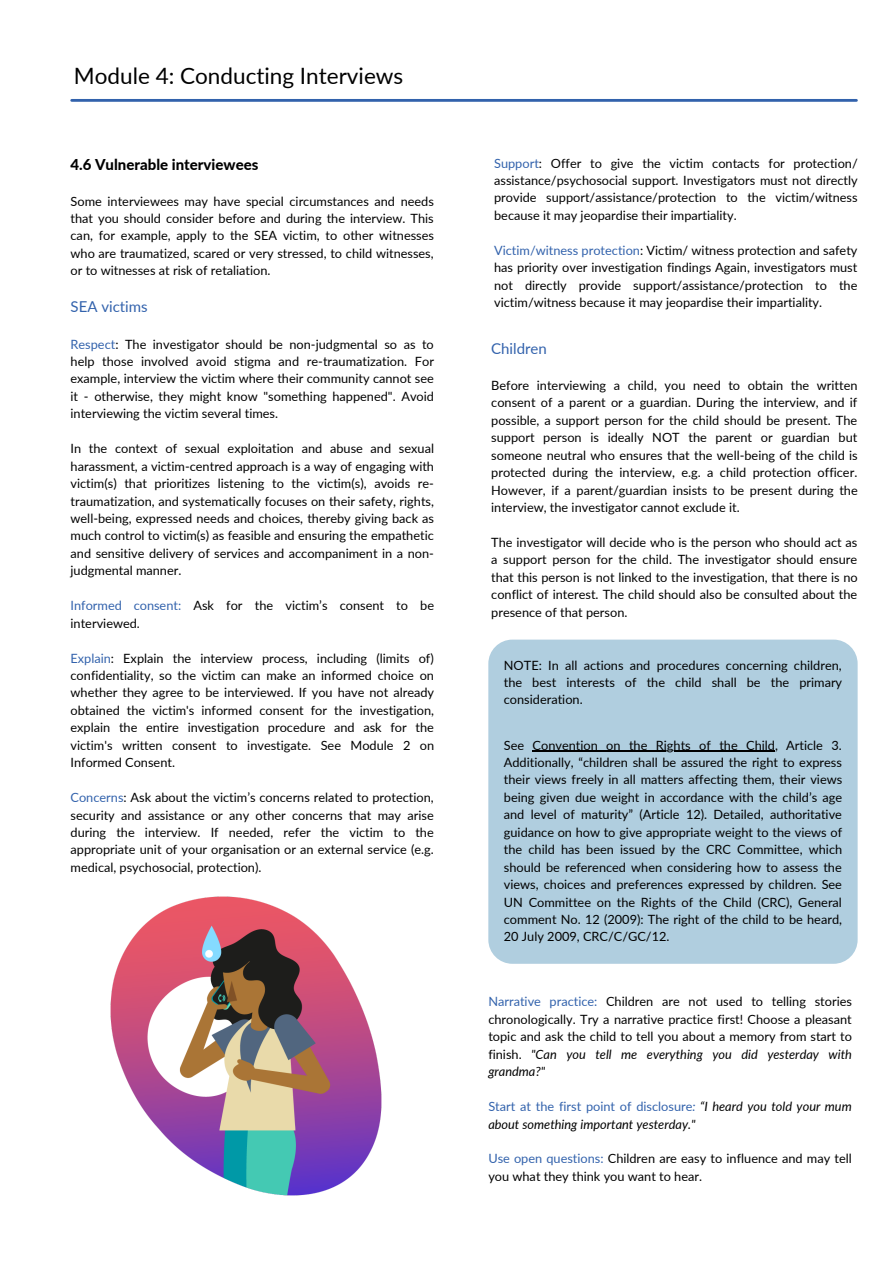
<style>
.page{position:relative;width:893px;height:1263px;background:#fff}
.page>*{position:absolute;margin:0;border:0;box-sizing:border-box;transform-origin:0 0}
.t1{font:22.5px "Lato";color:#000}
.t2{font:800 15px "Lato";color:#000}
.t3{font:15px "Lato";color:#3262ac}
.t4{font:12.75px/17.5px "Lato";color:#000;text-align:justify}
.t5{font:italic 12.75px/17.5px "Lato";color:#000}
.s1{color:#3262ac}
.s2{font-style:italic}
.s3{font-style:normal;color:#3262ac}
</style>
<div class="page">
<hr style="left:72px;top:99px;width:784px;height:3px;background:#3262ac">
<div style="left:488px;top:640px;width:369px;height:324px;background:#b0cedf;border-radius:24px"></div>
<hr style="left:532px;top:751px;width:243px;height:1px;background:#000">
<img style="left:110px;top:896px;width:272px;height:300px">
<h1 class="t1" style="left:74px;top:62px;width:331px">Module 4: Conducting Interviews</h1>
<p class="t2" style="left:71px;top:155px;width:189px">4.6 Vulnerable interviewees</p>
<p class="t4" style="left:71px;top:192px;width:365px">Some interviewees may have special circumstances and needs that you should consider before and during the interview. This can, for example, apply to the SEA victim, to other witnesses who are traumatized, scared or very stressed, to child witnesses, or to witnesses at risk of retaliation.</p>
<p class="t3" style="left:71px;top:298px;width:79px">SEA victims</p>
<p class="t4" style="left:71px;top:335px;width:365px"><span class="s1">Respect</span>: The investigator should be non-judgmental so as to help those involved avoid stigma and re-traumatization. For example, interview the victim where their community cannot see it - otherwise, they might know "something happened". Avoid interviewing the victim several times.</p>
<p class="t4" style="left:71px;top:439px;width:365px">In the context of sexual exploitation and abuse and sexual harassment, a victim-centred approach is a way of engaging with victim(s) that prioritizes listening to the victim(s), avoids re&shy;traumatization, and systematically focuses on their safety, rights, well-being, expressed needs and choices, thereby giving back as much control to victim(s) as feasible and ensuring the empathetic and sensitive delivery of services and accompaniment in a non&shy;judgmental manner.</p>
<p class="t4" style="left:71px;top:596px;width:365px"><span class="s1">Informed consent:</span> Ask for the victim’s consent to be interviewed.</p>
<p class="t4" style="left:71px;top:649px;width:365px"><span class="s1">Explain</span>: Explain the interview process, including (limits of) confidentiality, so the victim can make an informed choice on whether they agree to be interviewed. If you have not already obtained the victim's informed consent for the investigation, explain the entire investigation procedure and ask for the victim's written consent to investigate. See Module 2 on Informed Consent.</p>
<p class="t4" style="left:71px;top:788px;width:365px"><span class="s1">Concerns</span>: Ask about the victim’s concerns related to protection, security and assistance or any other concerns that may arise during the interview. If needed, refer the victim to the appropriate unit of your organisation or an external service (e.g. medical, psychosocial, protection).</p>
<p class="t4" style="left:494px;top:154px;width:365px"><span class="s1">Support</span>: Offer to give the victim contacts for protection/ assistance/psychosocial support. Investigators must not directly provide support/assistance/protection to the victim/witness because it may jeopardise their impartiality.</p>
<p class="t4" style="left:494px;top:241px;width:365px"><span class="s1">Victim/witness protection</span>: Victim/ witness protection and safety has priority over investigation findings Again, investigators must not directly provide support/assistance/protection to the victim/witness because it may jeopardise their impartiality.</p>
<p class="t3" style="left:491px;top:339px;width:57px">Children</p>
<p class="t4" style="left:491px;top:376px;width:368px">Before interviewing a child, you need to obtain the written consent of a parent or a guardian. During the interview, and if possible, a support person for the child should be present. The support person is ideally NOT the parent or guardian but someone neutral who ensures that the well-being of the child is protected during the interview, e.g. a child protection officer.<br>However, if a parent/guardian insists to be present during the interview, the investigator cannot exclude it.</p>
<p class="t4" style="left:491px;top:533px;width:368px">The investigator will decide who is the person who should act as a support person for the child. The investigator should ensure that this person is not linked to the investigation, that there is no conflict of interest. The child should also be consulted about the presence of that person.</p>
<p class="t4" style="left:504px;top:656px;width:340px">NOTE: In all actions and procedures concerning children, the best interests of the child shall be the primary consideration.</p>
<p class="t4" style="left:504px;top:736px;width:340px">See Convention on the Rights of the Child, Article 3.<br>Additionally, “children shall be assured the right to express their views freely in all matters affecting them, their views being given due weight in accordance with the child’s age and level of maturity” (Article 12). Detailed, authoritative guidance on how to give appropriate weight to the views of the child has been issued by the CRC Committee, which should be referenced when considering how to assess the views, choices and preferences expressed by children. See UN Committee on the Rights of the Child (CRC), General comment No. 12 (2009): The right of the child to be heard, 20 July 2009, CRC/C/GC/12.</p>
<p class="t4" style="left:488px;top:993px;width:365px"><span class="s1">Narrative practice:</span> Children are not used to telling stories chronologically. Try a narrative practice first! Choose a pleasant topic and ask the child to tell you about a memory from start to finish. <span class="s2">"Can you tell me everything you did yesterday with grandma?"</span></p>
<p class="t5" style="left:488px;top:1097px;width:365px"><span class="s3">Start at the first point of disclosure</span><span class="s1">:</span> “I heard you told your mum about something important yesterday."</p>
<p class="t4" style="left:488px;top:1150px;width:365px"><span class="s1">Use open questions:</span> Children are easy to influence and may tell you what they think you want to hear.</p>
</div>
